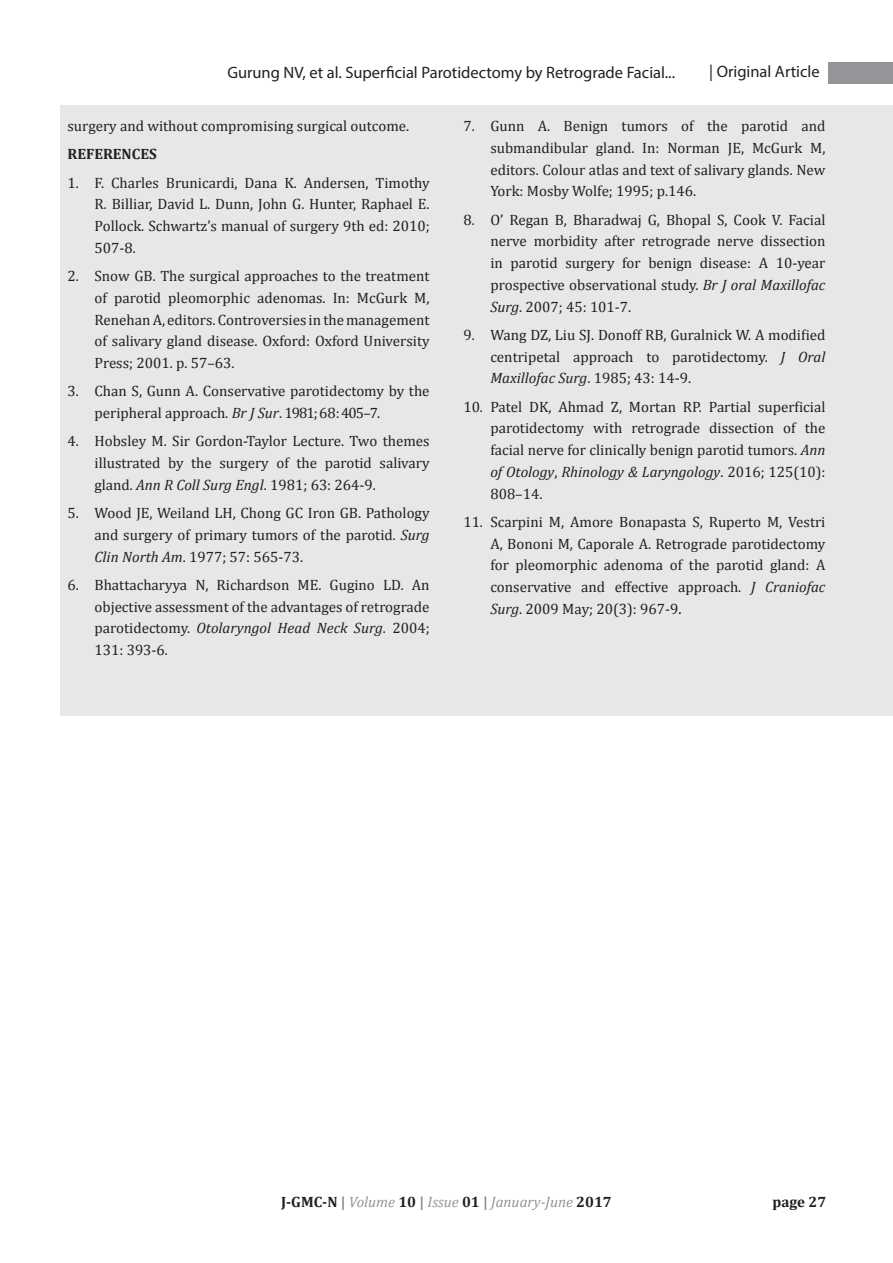
<style>
.page{position:relative;width:893px;height:1263px;background:#fff}
.page>*{position:absolute;margin:0;border:0;box-sizing:border-box;transform-origin:0 0}
.t1{font:16.5px "Myriad Pro";color:#231f20}
.List_Paragraph{font:15px/21.8px "Cambria";color:#231f20;text-align:justify}
.t2{font:italic 15px "Cambria";color:#939598}
.t3{font:700 15px "Cambria";color:#231f20}
.s1{font-style:italic}
.s2{color:#000}
.s3{font-weight:700;font-style:normal;color:#231f20}
.s4{font-weight:700;font-style:normal;color:#808285}
</style>
<div class="page">
<div style="left:828px;top:62px;width:65px;height:21px;background:#939598"></div>
<div style="left:60px;top:105px;width:833px;height:610px;background:#e6e7e9"></div>
<p class="t1" style="left:227px;top:62px;width:449px">Gurung NV, et al. Superficial Parotidectomy by Retrograde Facial...</p>
<p class="t1" style="left:709px;top:61px;width:112px">| Original Article</p>
<p class="List_Paragraph" style="left:68px;top:115px;width:343px">surgery and without compromising surgical outcome.</p>
<p class="t3" style="left:68px;top:144px;width:91px">REFERENCES</p>
<p class="List_Paragraph" style="left:94px;top:172px;width:337px;text-indent:-27px">1. F. Charles Brunicardi, Dana K. Andersen, Timothy R. Billiar, David L. Dunn, John G. Hunter, Raphael E.<br>Pollock. Schwartz’s manual of surgery 9th ed: 2010; 507-8.</p>
<p class="List_Paragraph" style="left:94px;top:265px;width:337px;text-indent:-27px">2. Snow GB. The surgical approaches to the treatment of parotid pleomorphic adenomas. In: McGurk M, Renehan A, editors. Controversies in the management of salivary gland disease. Oxford: Oxford University Press; 2001. p. 57–63.</p>
<p class="List_Paragraph" style="left:94px;top:380px;width:337px;text-indent:-27px">3. Chan S, Gunn A. Conservative parotidectomy by the peripheral approach. <span class="s1">Br J Sur</span>. 1981; 68: 405–7.</p>
<p class="List_Paragraph" style="left:94px;top:430px;width:337px;text-indent:-27px">4. Hobsley M. Sir Gordon-Taylor Lecture. Two themes illustrated by the surgery of the parotid salivary gland. <span class="s1">Ann R Coll Surg Engl</span>. 1981; 63: 264-9.</p>
<p class="List_Paragraph" style="left:94px;top:502px;width:337px;text-indent:-27px">5. Wood JE, Weiland LH, Chong GC Iron GB. Pathology and surgery of primary tumors of the parotid. <span class="s1">Surg Clin North Am</span>. 1977; 57: 565-73.</p>
<p class="List_Paragraph" style="left:94px;top:574px;width:337px;text-indent:-27px">6. Bhattacharyya N, Richardson ME. Gugino LD. An objective assessment of the advantages of retrograde parotidectomy. <span class="s1">Otolaryngol Head Neck Surg</span>. 2004; 131: 393-6.</p>
<p class="List_Paragraph" style="left:490px;top:115px;width:337px;text-indent:-27px">7. Gunn A. Benign tumors of the parotid and submandibular gland. In: Norman JE, McGurk M, editors. Colour atlas and text of salivary glands. New York: Mosby Wolfe; 1995; p.146.</p>
<p class="List_Paragraph" style="left:490px;top:209px;width:337px;text-indent:-27px">8. O’ Regan B, Bharadwaj G, Bhopal S, Cook V. Facial nerve morbidity after retrograde nerve dissection in parotid surgery for benign disease: A 10-year prospective observational study. <span class="s1">Br J oral Maxillofac Surg</span>. 2007; 45: 101-7.</p>
<p class="List_Paragraph" style="left:490px;top:324px;width:337px;text-indent:-27px">9. Wang DZ, Liu SJ. Donoff RB, Guralnick W. A modified centripetal approach to parotidectomy. <span class="s1">J Oral Maxillofac Surg</span>. 1985; 43: 14-9.</p>
<p class="List_Paragraph" style="left:490px;top:396px;width:337px;text-indent:-27px">10. Patel DK, Ahmad Z, Mortan RP. Partial superficial parotidectomy with retrograde dissection of the facial nerve for clinically benign parotid tumors. <span class="s1">Ann of Otology</span>, <span class="s1">Rhinology &amp; Laryngology</span>. 2016; 125(10):<br>808–14.</p>
<p class="List_Paragraph" style="left:490px;top:511px;width:337px;text-indent:-27px">11. Scarpini M, Amore Bonapasta S, Ruperto M, Vestri A, Bononi M, Caporale A. Retrograde parotidectomy for pleomorphic adenoma of the parotid gland: A conservative and effective approach. <span class="s1">J Craniofac Surg</span>. 2009 May; 20(3): 967-9<span class="s2">.</span></p>
<p class="t2" style="left:281px;top:1191px;width:332px"><span class="s3">J-GMC-N</span> <span class="s4">|</span> Volume <span class="s3">10</span> <span class="s4">|</span> Issue <span class="s3">01</span> <span class="s4">|</span> January-June <span class="s3">2017</span></p>
<p class="t3" style="left:772px;top:1191px;width:55px">page 27</p>
</div>
